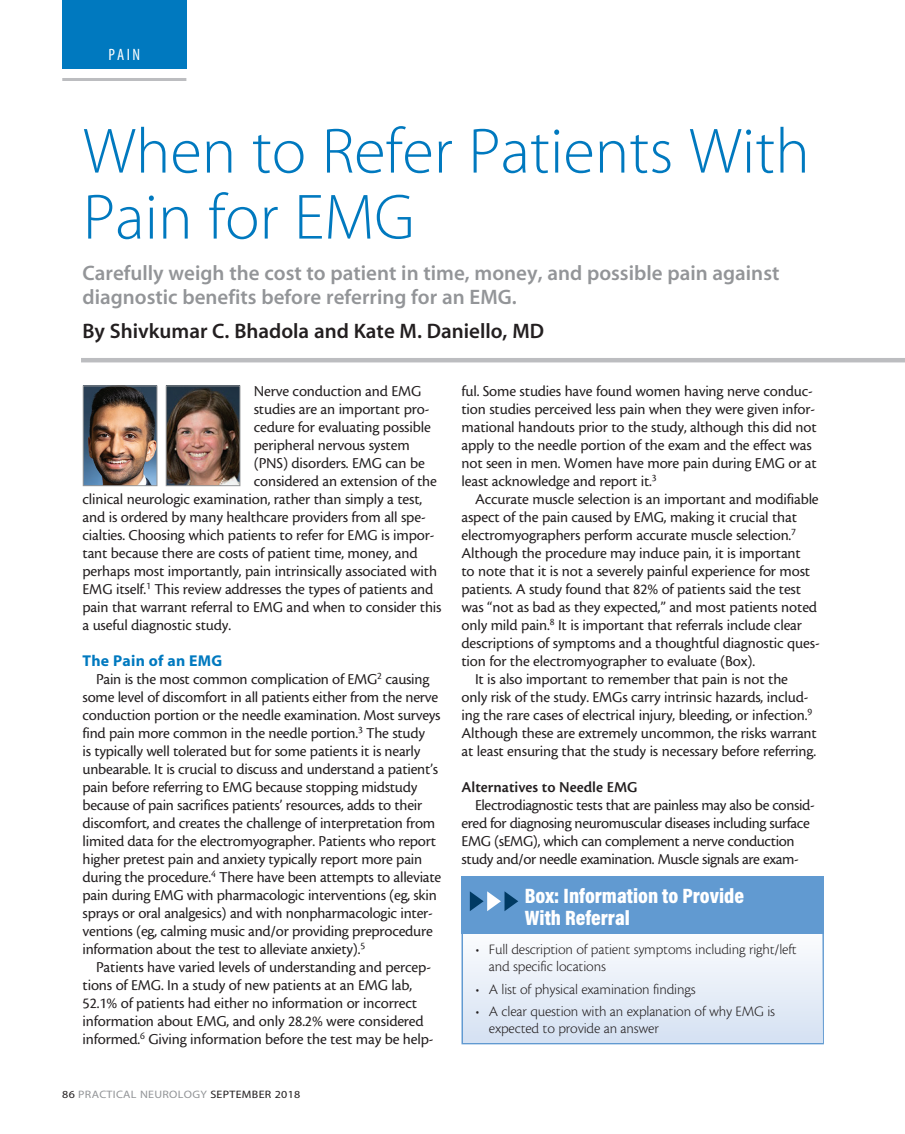
<style>
.page{position:relative;width:905px;height:1134px;background:#fff}
.page>*{position:absolute;margin:0;border:0;box-sizing:border-box;transform-origin:0 0}
.headline{font:64.5px/66px "Myriad MM 215 600";color:#0079bf}
.deck{font:21px/24px "Myriad MM 565 600";color:#939598}
.author{font:21px "Myriad MM 565 600";color:#231f20}
.headline-2{font:900 21px/22.5px "Acumin Pro Cond";color:#fff}
.t1{font:16.5px "Myriad MM 400 300";color:#fff}
.body{font:15.75px/18px "Cronos MM 408 10";letter-spacing:-.01em;color:#231f20}
.Subhead_2{font:15.75px "Cronos MM 574 10";color:#231f20}
.subhead{font:15.75px "Myriad MM 700 600";letter-spacing:.015em;color:#0079bf}
.t2{font:15px/17.2px "Cronos MM 250 10";letter-spacing:-.01em;color:#231f20}
.t3{font:10.8px "Myriad MM 400 600";letter-spacing:.025em;color:#939598;scale:1.11 1}
.s1{color:#231f20}
</style>
<div class="page">
<div style="left:62px;top:0;width:124px;height:69px;background:#0079bf"></div>
<hr style="left:62px;top:78px;width:124px;height:3px;background:#bcbdc0">
<hr style="left:81px;top:358px;width:823px;height:4px;background:#bcbdc0">
<img style="left:85px;top:388px;width:70px;height:96px">
<div style="left:83px;top:386px;width:74px;height:100px;border:1px solid #939598"></div>
<img style="left:168px;top:388px;width:70px;height:96px">
<div style="left:166px;top:386px;width:74px;height:100px;border:1px solid #939598"></div>
<svg style="left:463px;top:951px;width:359px;height:92px;fill:#e5ecf7"></svg>
<div style="left:461px;top:877px;width:363px;height:57px;background:#619ad1"></div>
<p class="t1" style="left:108px;top:46px;width:33px">PAIN</p>
<p class="headline" style="left:83px;top:121px;width:728px">When to Refer Patients With<br>Pain for EMG</p>
<p class="deck" style="left:82px;top:262px;width:698px">Carefully weigh the cost to patient in time, money, and possible pain against diagnostic benefits before referring for an EMG.</p>
<p class="author" style="left:82px;top:321px;width:463px">By Shivkumar C. Bhadola and Kate M. Daniello, MD</p>
<p class="body" style="left:254px;top:382px;width:169px">Nerve conduction and EMG</p>
<p class="body" style="left:254px;top:400px;width:177px">studies are an important pro-</p>
<p class="body" style="left:254px;top:418px;width:178px">cedure for evaluating possible</p>
<p class="body" style="left:254px;top:436px;width:157px">peripheral nervous system</p>
<p class="body" style="left:254px;top:454px;width:173px">(PNS) disorders. EMG can be</p>
<p class="body" style="left:254px;top:472px;width:185px">considered an extension of the</p>
<p class="body" style="left:82px;top:490px;width:341px">clinical neurologic examination, rather than simply a test,</p>
<p class="body" style="left:82px;top:508px;width:345px">and is ordered by many healthcare providers from all spe-</p>
<p class="body" style="left:82px;top:526px;width:353px">cialties. Choosing which patients to refer for EMG is impor-</p>
<p class="body" style="left:82px;top:544px;width:336px">tant because there are costs of patient time, money, and</p>
<p class="body" style="left:82px;top:562px;width:356px">perhaps most importantly, pain intrinsically associated with</p>
<p class="body" style="left:82px;top:580px;width:352px">EMG itself.<sup>1</sup> This review addresses the types of patients and</p>
<p class="body" style="left:82px;top:598px;width:360px">pain that warrant referral to EMG and when to consider this</p>
<p class="body" style="left:82px;top:616px;width:150px">a useful diagnostic study.</p>
<p class="subhead" style="left:82px;top:653px;width:141px">The Pain of an EMG</p>
<p class="body" style="left:82px;top:670px;width:360px;text-indent:14px">Pain is the most common complication of EMG<sup>2</sup> causing some level of discomfort in all patients either from the nerve conduction portion or the needle examination. Most surveys find pain more common in the needle portion.<sup>3</sup> The study<br>is typically well tolerated but for some patients it is nearly unbearable. It is crucial to discuss and understand a patient’s pain before referring to EMG because stopping midstudy because of pain sacrifices patients’ resources, adds to their discomfort, and creates the challenge of interpretation from limited data for the electromyographer. Patients who report higher pretest pain and anxiety typically report more pain during the procedure.<sup>4</sup> There have been attempts to alleviate pain during EMG with pharmacologic interventions (eg, skin sprays or oral analgesics) and with nonpharmacologic inter&shy;ventions (eg, calming music and/or providing preprocedure information about the test to alleviate anxiety).<sup>5</sup></p>
<p class="body" style="left:82px;top:958px;width:352px;text-indent:14px">Patients have varied levels of understanding and percep&shy;tions of EMG. In a study of new patients at an EMG lab, 52.1% of patients had either no information or incorrect information about EMG, and only 28.2% were considered informed.<sup>6</sup> Giving information before the test may be help-</p>
<p class="t3" style="left:62px;top:1089px;width:216px"><span class="s1">86</span> PRACTICAL NEUROLOGY <span class="s1">SEPTEMBER 2018</span></p>
<p class="body" style="left:461px;top:382px;width:357px">ful. Some studies have found women having nerve conduc&shy;tion studies perceived less pain when they were given infor&shy;mational handouts prior to the study, although this did not apply to the needle portion of the exam and the effect was not seen in men. Women have more pain during EMG or at least acknowledge and report it.<sup>3</sup></p>
<p class="body" style="left:461px;top:490px;width:360px;text-indent:14px">Accurate muscle selection is an important and modifiable aspect of the pain caused by EMG, making it crucial that electromyographers perform accurate muscle selection.<sup>7<br></sup>Although the procedure may induce pain, it is important<br>to note that it is not a severely painful experience for most patients. A study found that 82% of patients said the test was “not as bad as they expected,” and most patients noted only mild pain.<sup>8</sup> It is important that referrals include clear descriptions of symptoms and a thoughtful diagnostic ques&shy;tion for the electromyographer to evaluate (Box).</p>
<p class="body" style="left:461px;top:670px;width:357px;text-indent:14px">It is also important to remember that pain is not the only risk of the study. EMGs carry intrinsic hazards, includ&shy;ing the rare cases of electrical injury, bleeding, or infection.<sup>9<br></sup>Although these are extremely uncommon, the risks warrant at least ensuring that the study is necessary before referring.</p>
<p class="Subhead_2" style="left:461px;top:779px;width:177px">Alternatives to Needle EMG</p>
<p class="body" style="left:461px;top:796px;width:355px;text-indent:14px">Electrodiagnostic tests that are painless may also be consid&shy;ered for diagnosing neuromuscular diseases including surface EMG (sEMG), which can complement a nerve conduction study and/or needle examination. Muscle signals are exam-</p>
<p class="headline-2" style="left:525px;top:884px;width:221px">Box: Information to Provide<br>With Referral</p>
<p class="t2" style="left:489px;top:941px;width:309px;text-indent:-14px">• Full description of patient symptoms including right/left and specific locations</p>
<p class="t2" style="left:475px;top:981px;width:222px">• A list of physical examination findings</p>
<p class="t2" style="left:489px;top:1003px;width:288px;text-indent:-14px">• A clear question with an explanation of why EMG is expected to provide an answer</p>
</div>
